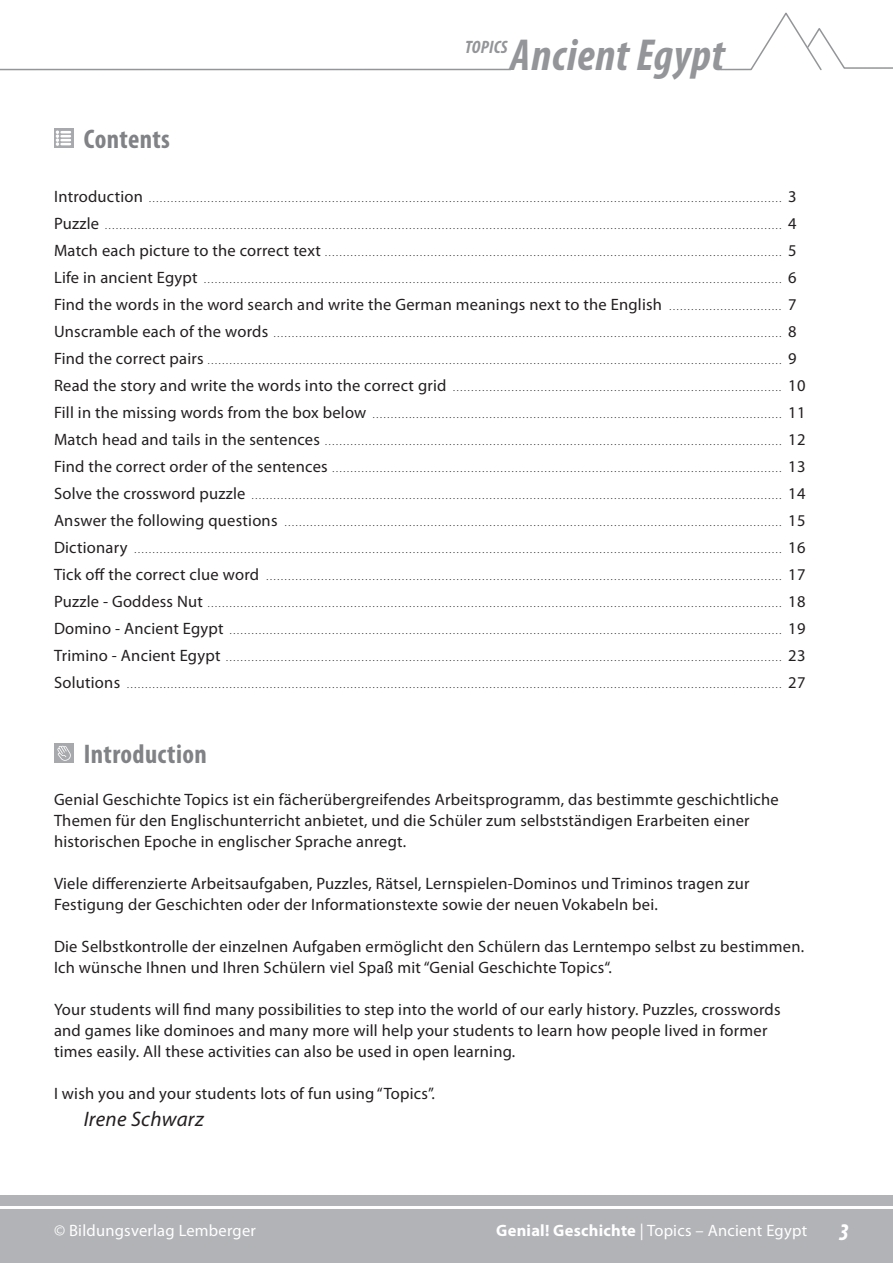
<style>
.page{position:relative;width:893px;height:1263px;background:#fff}
.page>*{position:absolute;margin:0;border:0;box-sizing:border-box;transform-origin:0 0}
.t1{font:italic 700 condensed 45px "Myriad Pro";letter-spacing:.015em;color:#939598}
.t2{font:700 condensed 27px "Myriad Pro";letter-spacing:.015em;color:#808285}
.t3{font:italic 700 condensed 24px "Myriad Pro";color:#fff}
.t4{font:italic 21px "Myriad Pro";letter-spacing:.015em;color:#231f20}
.t5{font:italic 700 condensed 18px "Myriad Pro";letter-spacing:.015em;color:#939598}
.t6{font:16.5px/21px "Myriad Pro";letter-spacing:.015em;color:#231f20}
.t7{font:16.5px "Myriad Pro";letter-spacing:.015em;color:#fff}
.t8{font:9px "Myriad Pro";color:#231f20}
.s1{font-size:16.5px}
.s2{font-size:9px}
.s3{font-weight:700}
</style>
<div class="page">
<svg style="left:720px;top:12px;width:173px;height:59px"></svg>
<div style="left:0;top:1195px;width:893px;height:68px;background:#b2b3b7"></div>
<hr style="left:0;top:1206px;width:893px;height:3px;background:#fff">
<hr style="left:0;top:69px;width:511px;height:1px;background:#939598">
<svg style="left:54px;top:128px;width:19px;height:20px"></svg>
<svg style="left:56px;top:131px;width:14px;height:14px"></svg>
<div style="left:54px;top:743px;width:19px;height:20px;background:#a8a9ad"></div>
<svg style="left:57px;top:745px;width:14px;height:16px"></svg>
<h2 class="t2" style="left:84px;top:124px;width:88px">Contents</h2>
<h1 class="t1" style="left:510px;top:31px;width:216px">Ancient Egypt</h1>
<h3 class="t5" style="left:465px;top:37px;width:44px">TOPICS</h3>
<p class="t8" style="left:54px;top:194px;width:744px"><span class="s1">Introduction</span> ............................................................................................................................................................................. <span class="s1">3</span></p>
<p class="t8" style="left:54px;top:221px;width:744px"><span class="s1">Puzzle</span> ......................................................................................................................................................................................... <span class="s1">4</span></p>
<p class="t8" style="left:54px;top:248px;width:744px"><span class="s1">Match each picture to the correct text</span> ............................................................................................................................. <span class="s1">5</span></p>
<p class="t8" style="left:54px;top:275px;width:744px"><span class="s1">Life in ancient Egypt</span> .............................................................................................................................................................. <span class="s1">6</span></p>
<h3 class="t6" style="left:54px;top:294px;width:744px">Find the words in the word search and write the German meanings next to the English <span class="s2">. . . . . . . . . . . . . . . . . . . . . . . . . . . . . . .</span> 7</h3>
<p class="t8" style="left:54px;top:329px;width:744px"><span class="s1">Unscramble each of the words</span> ........................................................................................................................................... <span class="s1">8</span></p>
<p class="t8" style="left:54px;top:356px;width:744px"><span class="s1">Find the correct pairs</span> ............................................................................................................................................................. <span class="s1">9</span></p>
<p class="t8" style="left:54px;top:383px;width:753px"><span class="s1">Read the story and write the words into the correct grid</span> .......................................................................................... <span class="s1">10</span></p>
<p class="t8" style="left:54px;top:410px;width:753px"><span class="s1">Fill in the missing words from the box below</span> ................................................................................................................ <span class="s1">11</span></p>
<p class="t8" style="left:54px;top:437px;width:753px"><span class="s1">Match head and tails in the sentences</span> ............................................................................................................................. <span class="s1">12</span></p>
<p class="t8" style="left:54px;top:464px;width:753px"><span class="s1">Find the correct order of the sentences</span> ........................................................................................................................... <span class="s1">13</span></p>
<p class="t8" style="left:54px;top:491px;width:753px"><span class="s1">Solve the crossword puzzle</span> ................................................................................................................................................. <span class="s1">14</span></p>
<p class="t8" style="left:54px;top:518px;width:753px"><span class="s1">Answer the following questions</span> ........................................................................................................................................ <span class="s1">15</span></p>
<p class="t8" style="left:54px;top:545px;width:753px"><span class="s1">Dictionary</span> ................................................................................................................................................................................. <span class="s1">16</span></p>
<p class="t8" style="left:54px;top:572px;width:753px"><span class="s1">Tick off the correct clue word</span> ............................................................................................................................................. <span class="s1">17</span></p>
<p class="t8" style="left:54px;top:599px;width:753px"><span class="s1">Puzzle - Goddess Nut</span> ............................................................................................................................................................. <span class="s1">18</span></p>
<p class="t8" style="left:54px;top:626px;width:753px"><span class="s1">Domino - Ancient Egypt</span> ....................................................................................................................................................... <span class="s1">19</span></p>
<p class="t8" style="left:54px;top:653px;width:753px"><span class="s1">Trimino - Ancient Egypt</span> ........................................................................................................................................................ <span class="s1">23</span></p>
<p class="t8" style="left:54px;top:680px;width:753px"><span class="s1">Solutions</span> ................................................................................................................................................................................... <span class="s1">27</span></p>
<h2 class="t2" style="left:84px;top:739px;width:125px">Introduction</h2>
<p class="t6" style="left:54px;top:789px;width:726px">Genial Geschichte Topics ist ein fächerübergreifendes Arbeitsprogramm, das bestimmte geschichtliche<br>Themen für den Englischunterricht anbietet, und die Schüler zum selbstständigen Erarbeiten einer historischen Epoche in englischer Sprache anregt.</p>
<h3 class="t6" style="left:54px;top:873px;width:697px">Viele differenzierte Arbeitsaufgaben, Puzzles, Rätsel, Lernspielen-Dominos und Triminos tragen zur<br>Festigung der Geschichten oder der Informationstexte sowie der neuen Vokabeln bei.</h3>
<h3 class="t6" style="left:54px;top:936px;width:752px">Die Selbstkontrolle der einzelnen Aufgaben ermöglicht den Schülern das Lerntempo selbst zu bestimmen.<br>Ich wünsche Ihnen und Ihren Schülern viel Spaß mit “Genial Geschichte Topics“.</h3>
<p class="t6" style="left:54px;top:999px;width:728px">Your students will find many possibilities to step into the world of our early history. Puzzles, crosswords and games like dominoes and many more will help your students to learn how people lived in former times easily. All these activities can also be used in open learning.</p>
<h3 class="t6" style="left:54px;top:1083px;width:382px">I wish you and your students lots of fun using “Topics”.</h3>
<h3 class="t4" style="left:84px;top:1107px;width:122px">Irene Schwarz</h3>
<h3 class="t7" style="left:54px;top:1221px;width:203px">© Bildungsverlag Lemberger</h3>
<h3 class="t7" style="left:496px;top:1221px;width:312px"><span class="s3">Genial! Geschichte</span> | Topics – Ancient Egypt</h3>
<h3 class="t3" style="left:839px;top:1219px;width:12px">3</h3>
</div>
